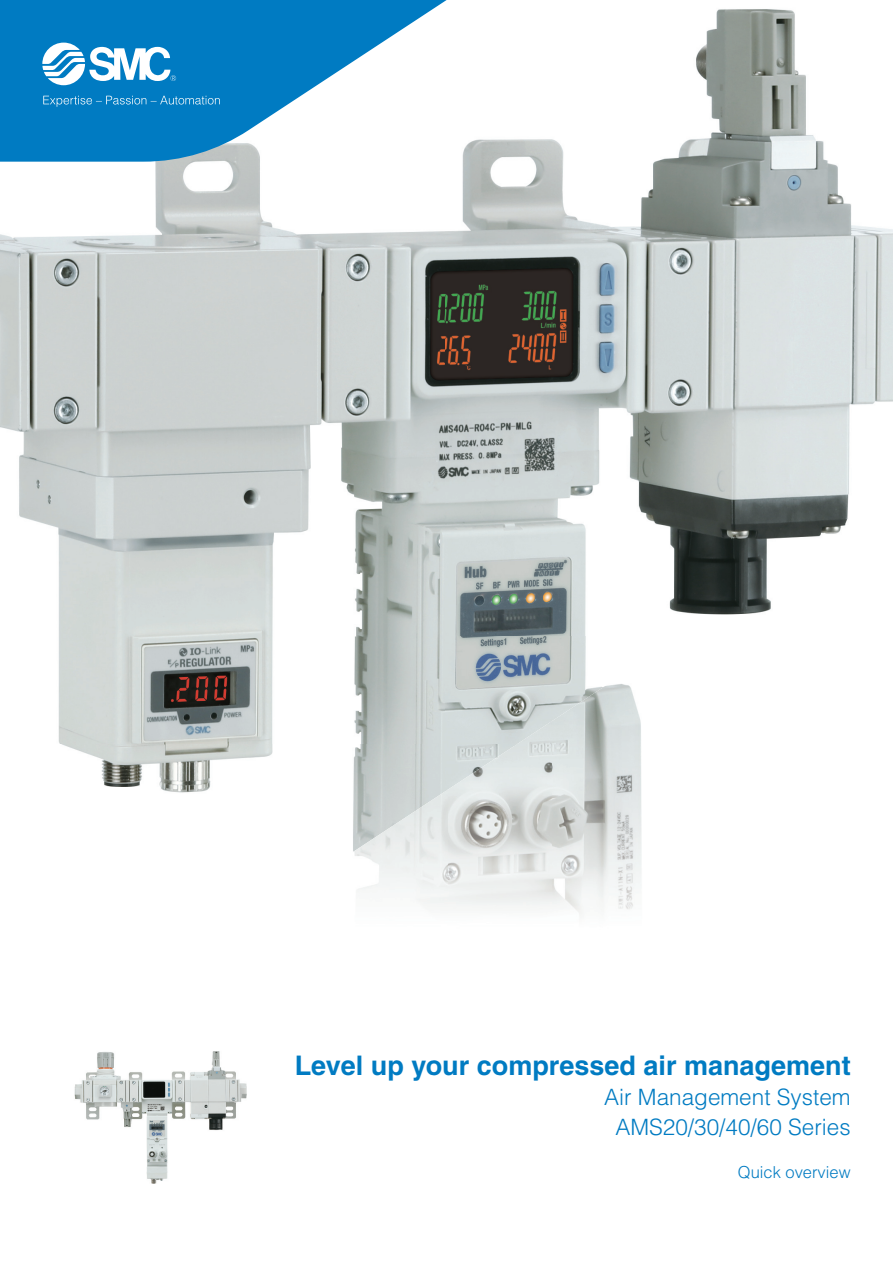
<style>
.page{position:relative;width:893px;height:1263px;background:#fff}
.page>*{position:absolute;margin:0;border:0;box-sizing:border-box;transform-origin:0 0}
.t1{font:700 27px "Helvetica";color:#007bc2}
.t2{font:300 22.5px/30px "Helvetica";color:#007bc2;text-align:center}
.t3{font:300 16.5px "Helvetica";color:#007bc2}
</style>
<div class="page">
<img style="left:0;top:9px;width:892px;height:358px">
<img style="left:0;top:367px;width:446px;height:377px">
<img style="left:446px;top:367px;width:446px;height:269px">
<img style="left:446px;top:636px;width:140px;height:84px">
<img style="left:61px;top:744px;width:212px;height:49px">
<img style="left:353px;top:744px;width:93px;height:72px">
<svg style="left:0;top:0;width:479px;height:162px;fill:#007bc2"></svg>
<svg style="left:42px;top:43px;width:134px;height:42px"></svg>
<svg style="left:43px;top:96px;width:177px;height:11px;background:#278fcb"></svg>
<img style="left:602px;top:625px;width:290px;height:284px">
<img style="left:550px;top:672px;width:53px;height:242px">
<img style="left:446px;top:720px;width:105px;height:194px">
<img style="left:394px;top:768px;width:53px;height:146px">
<img style="left:353px;top:816px;width:42px;height:98px">
<img style="left:74px;top:1051px;width:173px;height:133px">
<p class="t1" style="left:295px;top:1056px;width:557px">Level up your compressed air management</p>
<p class="t2" style="left:604px;top:1083px;width:248px">Air Management System<br>AMS20/30/40/60 Series</p>
<p class="t3" style="left:737px;top:1163px;width:114px">Quick overview</p>
</div>
